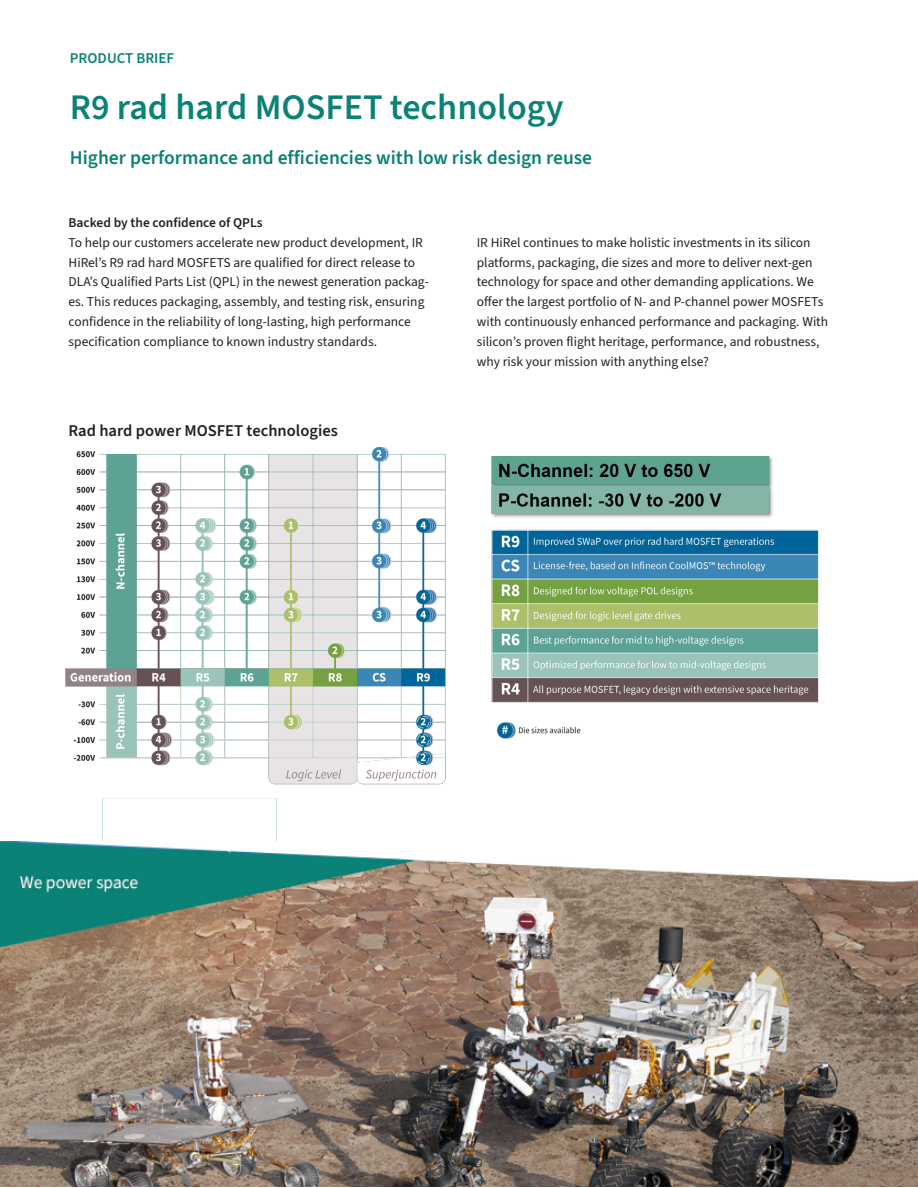
<style>
.page{position:relative;width:918px;height:1188px;background:#fff}
.page>*{position:absolute;margin:0;border:0;box-sizing:border-box;transform-origin:0 0}
.t1{font:600 36px "Source Sans 3";color:#0a8276}
.t2{font:600 19.5px "Source Sans 3";color:#0a8276}
.t3{font:600 16.5px "Source Sans 3";color:#231f20}
.t4{font:600 15px "Source Sans 3";color:#0a8276}
.t5{font:13.5px/19.8px "Source Sans 3";color:#231f20}
.t6{font:600 13.5px "Source Sans 3";color:#231f20}
</style>
<div class="page">
<div style="left:103px;top:798px;width:173px;height:47px;background:#fff;border:2px solid #fff"></div>
<img style="left:0;top:842px;width:891px;height:344px">
<img style="left:891px;top:880px;width:27px;height:307px">
<img style="left:65px;top:448px;width:754px;height:337px">
<p class="t4" style="left:70px;top:49px;width:106px">PRODUCT BRIEF</p>
<h1 class="t1" style="left:70px;top:86px;width:495px">R9 rad hard MOSFET technology</h1>
<h2 class="t2" style="left:70px;top:145px;width:524px">Higher performance and efficiencies with low risk design reuse</h2>
<p class="t6" style="left:69px;top:214px;width:196px">Backed by the confidence of QPLs</p>
<p class="t5" style="left:69px;top:232px;width:362px">To help our customers accelerate new product development, IR HiRel’s R9 rad hard MOSFETS are qualified for direct release to DLA’s Qualified Parts List (QPL) in the newest generation packag&shy;es. This reduces packaging, assembly, and testing risk, ensuring confidence in the reliability of long-lasting, high performance specification compliance to known industry standards.</p>
<p class="t3" style="left:69px;top:420px;width:271px">Rad hard power MOSFET technologies</p>
<p class="t5" style="left:477px;top:232px;width:353px">IR HiRel continues to make holistic investments in its silicon platforms, packaging, die sizes and more to deliver next-gen technology for space and other demanding applications. We offer the largest portfolio of N- and P-channel power MOSFETs with continuously enhanced performance and packaging. With silicon’s proven flight heritage, performance, and robustness, why risk your mission with anything else?</p>
</div>
